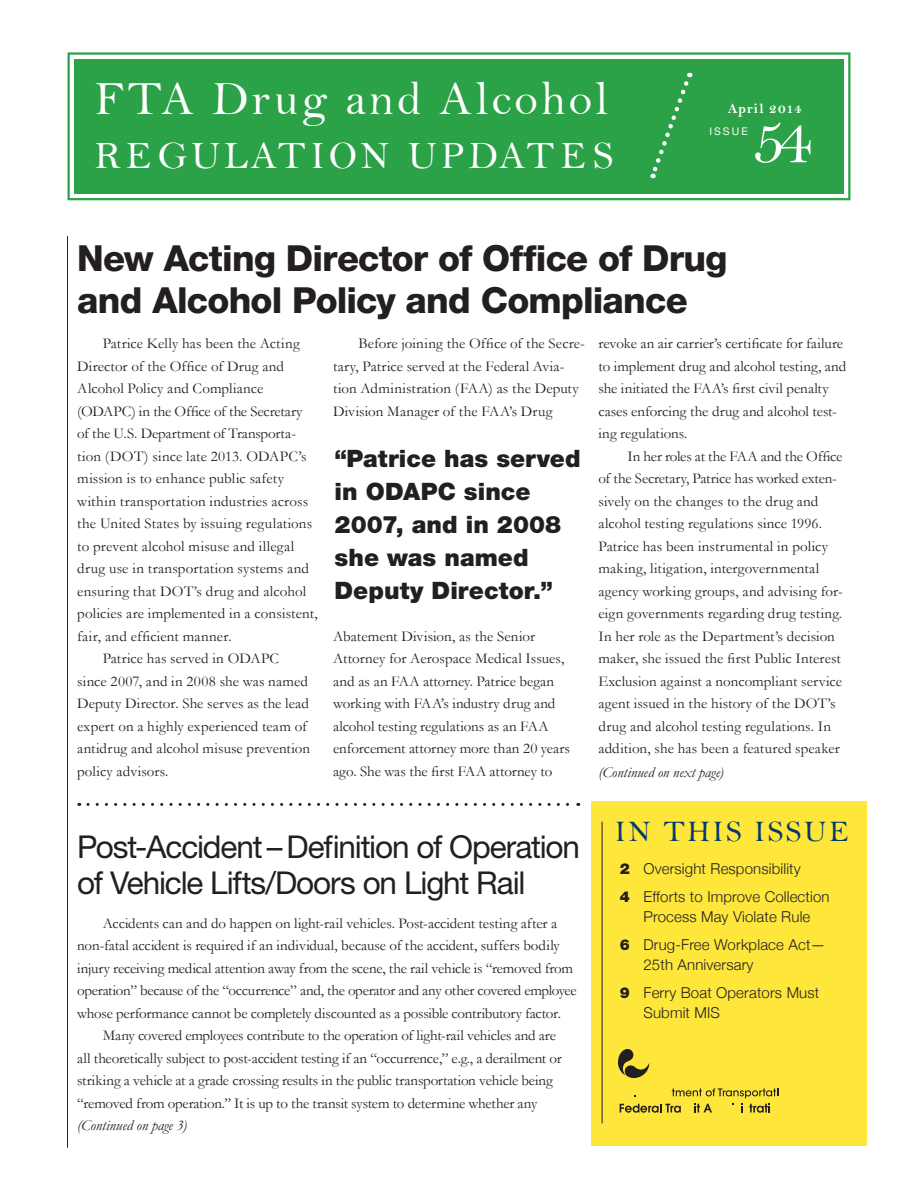
<style>
.page{position:relative;width:918px;height:1188px;background:#fff}
.page>*{position:absolute;margin:0;border:0;box-sizing:border-box;transform-origin:0 0}
.t1{font:69px "Bell";color:#fff}
.t2{font:48px "Bell";letter-spacing:.06em;color:#fff}
.t3{font:39px "Bell";letter-spacing:.085em;color:#fff}
.t4{font:800 36px/42px "Helvetica Neue LT Std";letter-spacing:-.02em;color:#231f20}
.t5{font:31.5px/36px "Helvetica Neue LT Std";letter-spacing:-.035em;color:#231f20}
.t6{font:30px "Bell";letter-spacing:.08em;color:#003a6d}
.t7{font:900 24px/33px "Helvetica Neue LT Std";color:#231f20}
.t8{font:15px/22.5px "Garamond";color:#231f20}
.t9{font:300 15px/19.5px "Helvetica Neue";letter-spacing:.01em;color:#231f20}
.t10{font:15px "Garamond";letter-spacing:.02em;color:#231f20}
.t11{font:italic 15px "Garamond";color:#231f20}
.t12{font:14.25px "Bell MT Bold";letter-spacing:.06em;color:#fff}
.t13{font:10.5px "Helvetica Neue";letter-spacing:.19em;color:#fff}
.s1{font-style:italic}
.s2{font-family:"Helvetica Neue LT Std";font-weight:900}
</style>
<div class="page">
<div style="left:592px;top:801px;width:275px;height:345px;background:#ffe63b"></div>
<svg style="left:88px;top:803px;width:491px;height:3px"></svg>
<hr style="left:67px;top:236px;width:1px;height:912px;background:#231f20">
<hr style="left:602px;top:822px;width:1px;height:302px;background:#231f20">
<svg style="left:67px;top:52px;width:784px;height:149px;background:#3ba856"></svg>
<div style="left:648px;top:73px;width:44px;height:105px;background:#2ba148"></div>
<svg style="left:618px;top:1049px;width:32px;height:30px"></svg>
<svg style="left:672px;top:1088px;width:106px;height:10px"></svg>
<svg style="left:620px;top:1104px;width:61px;height:9px"></svg>
<svg style="left:694px;top:1104px;width:18px;height:8px"></svg>
<svg style="left:749px;top:1104px;width:21px;height:9px"></svg>
<p class="t2" style="left:94px;top:70px;width:516px">FTA Drug and Alcohol</p>
<p class="t3" style="left:94px;top:133px;width:520px">RE GULATION UPDAT E S</p>
<p class="t12" style="left:728px;top:100px;width:75px">April 2014</p>
<p class="t13" style="left:709px;top:122px;width:40px">ISSUE</p>
<p class="t1" style="left:751px;top:99px;width:63px">54</p>
<h1 class="t4" style="left:77px;top:238px;width:652px">New Acting Director of Office of Drug and Alcohol Policy and Compliance</h1>
<p class="t8" style="left:103px;top:332px;width:199px">Patrice Kelly has been the Acting</p>
<p class="t8" style="left:77px;top:355px;width:208px">Director of the Office of Drug and</p>
<p class="t8" style="left:77px;top:377px;width:188px">Alcohol Policy and Compliance</p>
<p class="t8" style="left:77px;top:400px;width:231px">(ODAPC) in the Office of the Secretary of the U.S. Department of Transporta&shy;tion (DOT ) since late 2013. ODAPC’s</p>
<p class="t8" style="left:77px;top:467px;width:232px">mission is to enhance public safety within transportation industries across</p>
<p class="t8" style="left:77px;top:512px;width:237px">the United States by issuing regulations</p>
<p class="t8" style="left:77px;top:535px;width:233px">to prevent alcohol misuse and illegal drug use in transportation systems and</p>
<p class="t10" style="left:77px;top:582px;width:230px">ensuring that DOT’s drug and alcohol</p>
<p class="t8" style="left:77px;top:602px;width:242px">policies are implemented in a consistent,</p>
<p class="t8" style="left:77px;top:625px;width:156px">fair, and efficient manner.</p>
<p class="t8" style="left:77px;top:647px;width:234px;text-indent:26px">Patrice has served in ODAPC since 2007, and in 2008 she was named<br>Deputy Director. She serves as the lead expert on a highly experienced team of antidrug and alcohol misuse prevention policy advisors.</p>
<p class="t8" style="left:333px;top:332px;width:253px;text-indent:25px">Before joining the Office of the Secre&shy;tary, Patrice served at the Federal Avia&shy;tion Administration (FAA) as the Deputy Division Manager of the FA A’s Drug</p>
<h2 class="t7" style="left:335px;top:441px;width:247px">“Patrice has served in ODAPC since<br>2007, and in 2008 she was named<br>Deputy Director.”</h2>
<p class="t8" style="left:333px;top:625px;width:204px">Abatement Division, as the Senior</p>
<p class="t8" style="left:333px;top:647px;width:233px">Attorney for Aerospace Medical Issues, and as an FAA attorney. Patrice began</p>
<p class="t8" style="left:333px;top:692px;width:224px">working with FAA’s industry drug and</p>
<p class="t8" style="left:333px;top:715px;width:217px">alcohol testing regulations as an FA A</p>
<p class="t8" style="left:333px;top:737px;width:238px">enforcement attorney more than 20 years ago. She was the first FA A attorney to</p>
<p class="t8" style="left:599px;top:332px;width:246px">revoke an air carrier’s certificate for failure</p>
<p class="t8" style="left:599px;top:355px;width:249px">to implement drug and alcohol testing, and</p>
<p class="t8" style="left:599px;top:377px;width:232px">she initiated the FA A’s first civil penalty</p>
<p class="t8" style="left:599px;top:400px;width:239px">cases enforcing the drug and alcohol test&shy;ing regulations.</p>
<p class="t8" style="left:599px;top:445px;width:246px;text-indent:29px">In her roles at the FAA and the Office of the Secretary, Patrice has worked exten&shy;sively on the changes to the drug and alcohol testing regulations since 1996.<br>Patrice has been instrumental in policy making, litigation, intergovernmental agency working groups, and advising for&shy;eign governments regarding drug testing.<br>In her role as the Department’s decision maker, she issued the first Public Interest Exclusion against a noncompliant service agent issued in the history of the DOT’s drug and alcohol testing regulations. In addition, she has been a featured speaker</p>
<p class="t11" style="left:599px;top:763px;width:127px">(Continued on next page)</p>
<h1 class="t5" style="left:77px;top:828px;width:504px">Post-Accident – Definition of Operation of Vehicle Lifts/Doors on Light Rail</h1>
<p class="t8" style="left:77px;top:912px;width:501px;text-indent:26px">Accidents can and do happen on light-rail vehicles. Post-accident testing after a non-fatal accident is required if an individual, because of the accident, suffers bodily injury receiving medical attention away from the scene, the rail vehicle is “removed from operation” because of the “occurrence” and, the operator and any other covered employee whose performance cannot be completely discounted as a possible contributory factor.</p>
<p class="t8" style="left:77px;top:1024px;width:486px;text-indent:26px">Many covered employees contribute to the operation of light-rail vehicles and are all theoretically subject to post-accident testing if an “occurrence,” e.g., a derailment or striking a vehicle at a grade crossing results in the public transportation vehicle being “removed from operation.” It is up to the transit system to determine whether any <span class="s1">(Continued on page 3)</span></p>
<h2 class="t6" style="left:615px;top:814px;width:235px">IN THIS ISSUE</h2>
<p class="t9" style="left:620px;top:858px;width:183px"><span class="s2">2</span> Oversight Responsibility</p>
<p class="t9" style="left:620px;top:886px;width:211px;text-align:center"><span class="s2">4</span> Efforts to Improve Collection<br>Process May Violate Rule</p>
<p class="t9" style="left:643px;top:934px;width:184px;text-indent:-24px"><span class="s2">6</span> Drug-Free Workplace Act—<br>25th Anniversary</p>
<p class="t9" style="left:643px;top:982px;width:177px;text-indent:-24px"><span class="s2">9</span> Ferry Boat Operators Must<br>Submit MIS</p>
</div>
